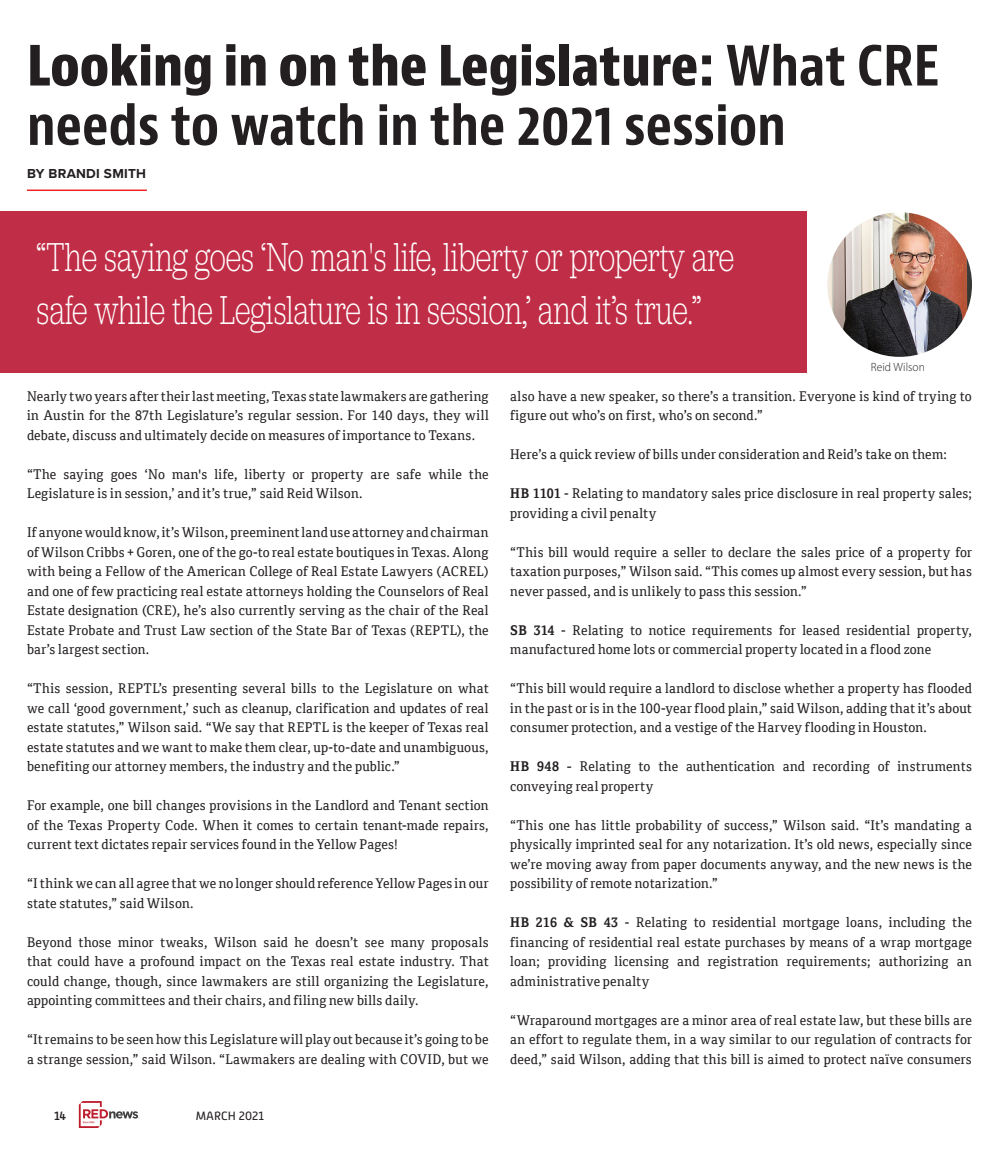
<style>
.page{position:relative;width:999px;height:1161px;background:#fff}
.page>*{position:absolute;margin:0;border:0;box-sizing:border-box;transform-origin:0 0}
.headline{font:700 condensed 54px/59.4px "Bernino Sans";color:#231f20}
.pull_quote_reverse{font:300 42px/52.5px "Jubilat";color:#fff;scale:.71 1}
.body{font:13.5px/19.5px "Cordale";letter-spacing:.015em;color:#231f20;text-align:justify;scale:.96 1}
.t1{font:700 13.5px "Proxima Nova";letter-spacing:.02em;color:#231f20}
.captions{font:300 12px "Myriad Pro";letter-spacing:.01em;color:#231f20;scale:.96 1}
.t2{font:12px "Alwyn New";color:#231f20}
.t3{font:500 12px "Alwyn New";color:#231f20}
.s1{font-style:inherit}
.s2{font-weight:700}
</style>
<div class="page">
<svg style="left:79px;top:1101px;width:60px;height:27px"></svg>
<hr style="left:27px;top:190px;width:120px;height:1px;background:#ee2326">
<img style="left:827px;top:212px;width:145px;height:145px;border-radius:72px">
<div style="left:0;top:211px;width:807px;height:162px;background:#c02d46"></div>
<p class="headline" style="left:27px;top:38px;width:914px"><span class="s1">Looking in on the Legislature:</span> What CRE needs to watch in the 2021 session</p>
<p class="t1" style="left:27px;top:163px;width:121px">BY BRANDI SMITH</p>
<p class="pull_quote_reverse" style="left:37px;top:229px;width:984px">“The saying goes ‘No man's life, liberty or property are safe while the Legislature is in session,’ and it’s true.”</p>
<p class="captions" style="left:871px;top:360px;width:58px">Reid Wilson</p>
<p class="body" style="left:27px;top:386px;width:482px">Nearly two years after their last meeting, Texas state lawmakers are gathering in Austin for the 87th Legislature’s regular session. For 140 days, they will debate, discuss and ultimately decide on measures of importance to Texans.</p>
<p class="body" style="left:27px;top:464px;width:482px">“The saying goes ‘No man's life, liberty or property are safe while the<br>Legislature is in session,’ and it’s true,” said Reid Wilson.</p>
<p class="body" style="left:27px;top:523px;width:482px">If anyone would know, it’s Wilson, preeminent land use attorney and chairman of Wilson Cribbs + Goren, one of the go-to real estate boutiques in Texas. Along with being a Fellow of the American College of Real Estate Lawyers (ACREL) and one of few practicing real estate attorneys holding the Counselors of Real Estate designation (CRE), he’s also currently serving as the chair of the Real Estate Probate and Trust Law section of the State Bar of Texas (REPTL), the bar’s largest section.</p>
<p class="body" style="left:27px;top:679px;width:482px">“This session, REPTL’s presenting several bills to the Legislature on what we call ‘good government,’ such as cleanup, clarification and updates of real estate statutes,” Wilson said. “We say that REPTL is the keeper of Texas real estate statutes and we want to make them clear, up-to-date and unambiguous, benefiting our attorney members, the industry and the public.”</p>
<p class="body" style="left:27px;top:796px;width:482px">For example, one bill changes provisions in the Landlord and Tenant section of the Texas Property Code. When it comes to certain tenant-made repairs, current text dictates repair services found in the Yellow Pages!</p>
<p class="body" style="left:27px;top:874px;width:482px">“I think we can all agree that we no longer should reference Yellow Pages in our state statutes,” said Wilson.</p>
<p class="body" style="left:27px;top:932px;width:482px">Beyond those minor tweaks, Wilson said he doesn’t see many proposals that could have a profound impact on the Texas real estate industry. That could change, though, since lawmakers are still organizing the Legislature, appointing committees and their chairs, and filing new bills daily.</p>
<p class="body" style="left:27px;top:1030px;width:483px">“It remains to be seen how this Legislature will play out because it’s going to be a strange session,” said Wilson. “Lawmakers are dealing with COVID, but we</p>
<p class="t3" style="left:54px;top:1109px;width:14px">14</p>
<p class="t2" style="left:196px;top:1109px;width:70px">MARCH 2021</p>
<p class="body" style="left:510px;top:386px;width:482px">also have a new speaker, so there’s a transition. Everyone is kind of trying to figure out who’s on first, who’s on second.”</p>
<p class="body" style="left:510px;top:445px;width:456px">Here’s a quick review of bills under consideration and Reid’s take on them:</p>
<p class="body" style="left:510px;top:484px;width:482px"><span class="s2">HB 1101</span> - Relating to mandatory sales price disclosure in real property sales; providing a civil penalty</p>
<p class="body" style="left:510px;top:542px;width:483px">“This bill would require a seller to declare the sales price of a property for taxation purposes,” Wilson said. “This comes up almost every session, but has never passed, and is unlikely to pass this session.”</p>
<p class="body" style="left:510px;top:620px;width:482px"><span class="s2">SB 314</span> - Relating to notice requirements for leased residential property, manufactured home lots or commercial property located in a flood zone</p>
<p class="body" style="left:510px;top:679px;width:482px">“This bill would require a landlord to disclose whether a property has flooded in the past or is in the 100-year flood plain,” said Wilson, adding that it’s about consumer protection, and a vestige of the Harvey flooding in Houston.</p>
<p class="body" style="left:510px;top:757px;width:482px"><span class="s2">HB 948 -</span> Relating to the authentication and recording of instruments conveying real property</p>
<p class="body" style="left:510px;top:815px;width:482px">“This one has little probability of success,” Wilson said. “It’s mandating a physically imprinted seal for any notarization. It’s old news, especially since we’re moving away from paper documents anyway, and the new news is the possibility of remote notarization.”</p>
<p class="body" style="left:510px;top:913px;width:482px"><span class="s2">HB 216 &amp; SB 43</span> - Relating to residential mortgage loans, including the financing of residential real estate purchases by means of a wrap mortgage loan; providing licensing and registration requirements; authorizing an administrative penalty</p>
<p class="body" style="left:510px;top:1010px;width:482px">“Wraparound mortgages are a minor area of real estate law, but these bills are an effort to regulate them, in a way similar to our regulation of contracts for deed,” said Wilson, adding that this bill is aimed to protect naïve consumers</p>
</div>
